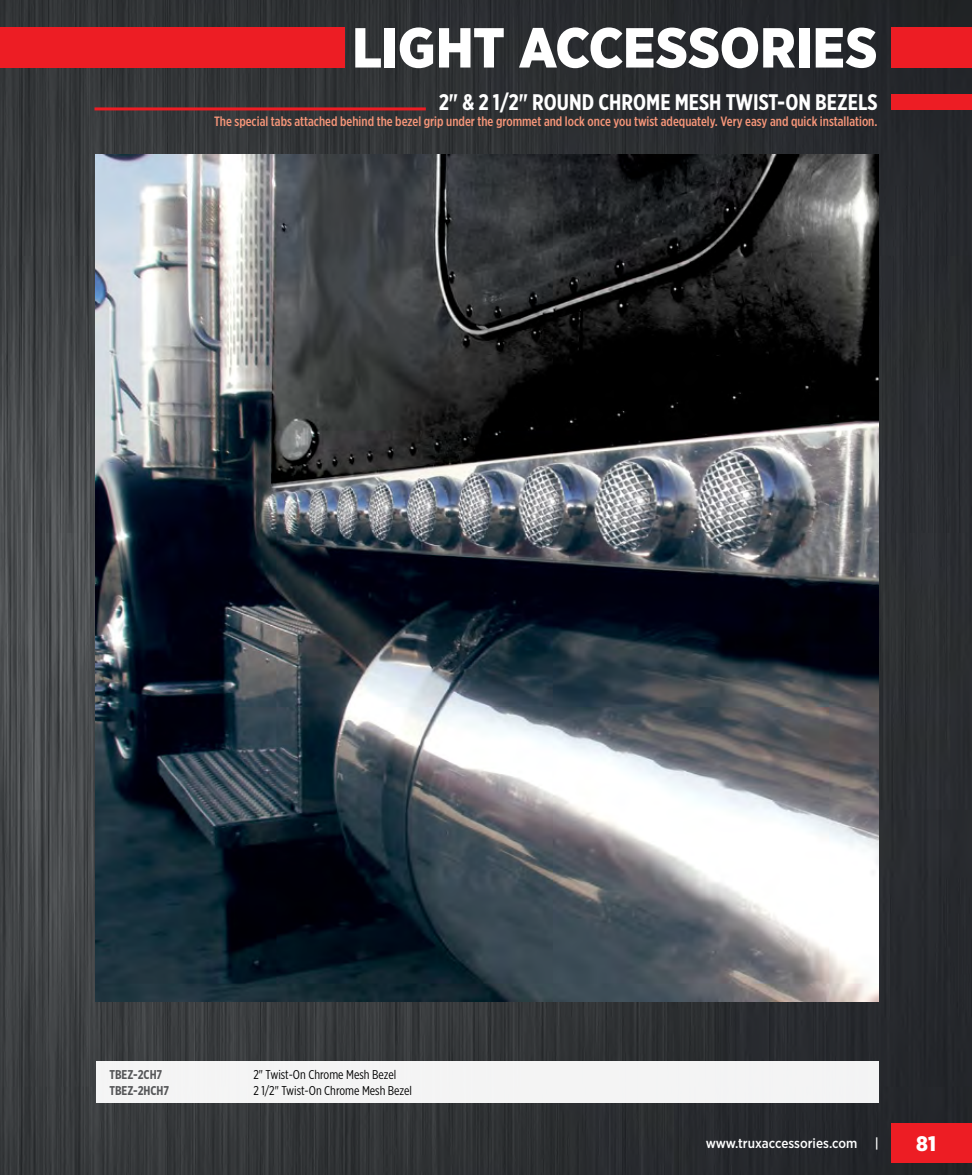
<style>
.page{position:relative;width:972px;height:1175px;background:#fff}
.page>*{position:absolute;margin:0;border:0;box-sizing:border-box;transform-origin:0 0}
.t1{font:900 56.25px "Gotham Narrow";letter-spacing:.005em;color:#fff}
.t2{font:700 22.5px "Gotham X Narrow";color:#fff}
.t3{font:900 21px "Gotham Narrow";color:#fff}
.t4{font:500 13.5px "Gotham X Narrow";color:#f79679}
.t5{font:500 13.5px "Gotham Narrow";color:#fff}
.t6{font:12.75px "Gotham X Narrow";color:#000}
.t7{font:700 12.75px "Gotham X Narrow";color:#58595b}
</style>
<div class="page">
<img style="left:0;top:0;width:972px;height:1174px">
<div style="left:891px;top:1122px;width:81px;height:40px;background:#ed1d24"></div>
<img style="left:96px;top:154px;width:783px;height:847px">
<div style="left:891px;top:94px;width:81px;height:16px;background:#ed1d24"></div>
<div style="left:891px;top:27px;width:81px;height:41px;background:#ed1d24"></div>
<div style="left:0;top:27px;width:345px;height:41px;background:#ed1d24"></div>
<hr style="left:94px;top:107px;width:332px;height:3px;background:#ed1d24">
<div style="left:96px;top:1061px;width:783px;height:41px;background:#f4f4f4"></div>
<h1 class="t1" style="left:352px;top:11px;width:527px">LIGHT ACCESSORIES</h1>
<h2 class="t2" style="left:439px;top:89px;width:440px">2" &amp; 2 1/2" ROUND CHROME MESH TWIST-ON BEZELS</h2>
<p class="t4" style="left:214px;top:113px;width:665px">The special tabs attached behind the bezel grip under the grommet and lock once you twist adequately. Very easy and quick installation.</p>
<p class="t7" style="left:109px;top:1066px;width:54px">TBEZ-2CH7</p>
<p class="t6" style="left:253px;top:1066px;width:144px">2" Twist-On Chrome Mesh Bezel</p>
<p class="t7" style="left:109px;top:1083px;width:61px">TBEZ-2HCH7</p>
<p class="t6" style="left:253px;top:1083px;width:160px">2 1/2" Twist-On Chrome Mesh Bezel</p>
<p class="t5" style="left:706px;top:1134px;width:153px">www.truxaccessories.com</p>
<p class="t5" style="left:875px;top:1134px;width:6px">|</p>
<h3 class="t3" style="left:916px;top:1129px;width:21px">81</h3>
</div>
